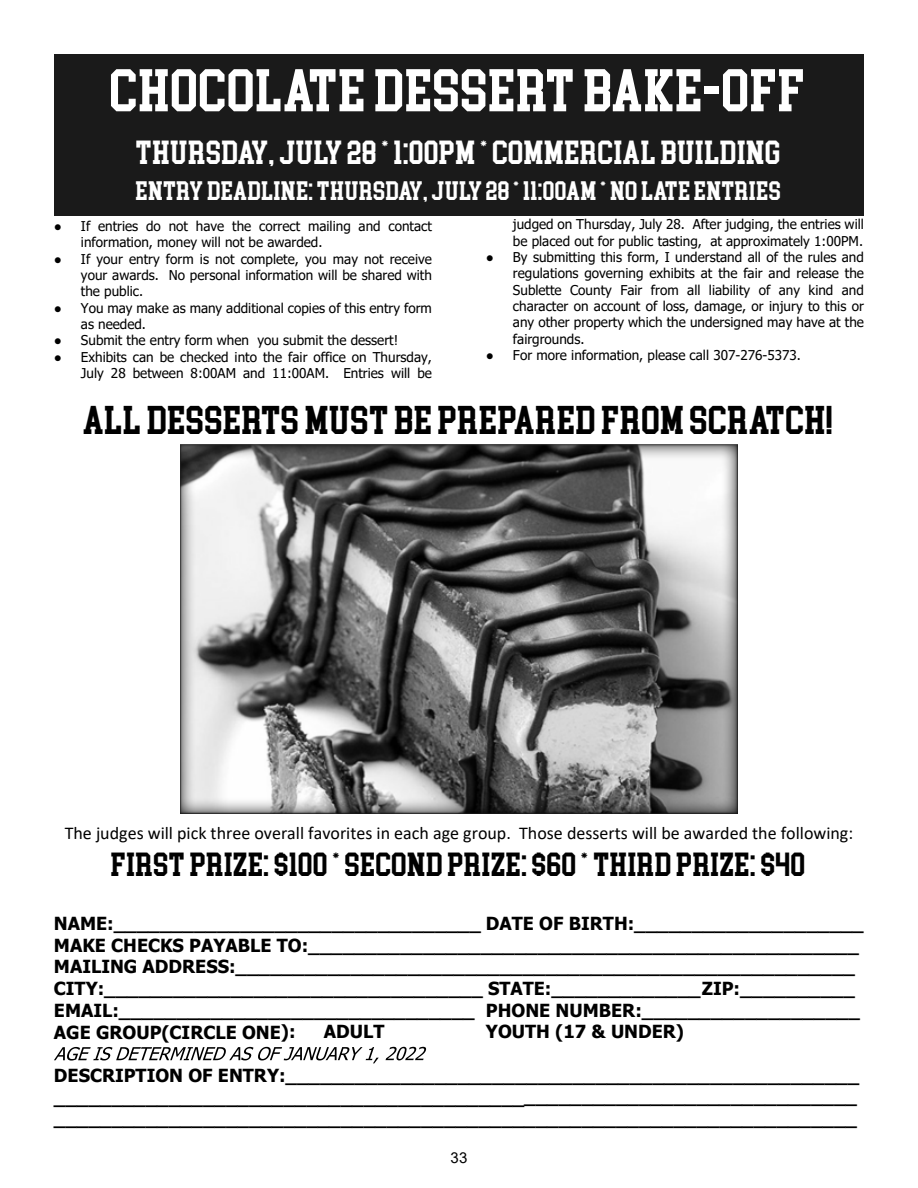
<style>
.page{position:relative;width:918px;height:1188px;background:#fff}
.page>*{position:absolute;margin:0;border:0;box-sizing:border-box;transform-origin:0 0}
.t1{font:54px "College Block";color:#fff}
.t2{font:36px "College Block";color:#000}
.t3{font:30px "College Block";color:#000}
.t4{font:30px "College Block";color:#fff}
.t5{font:24px "College Block";color:#fff}
.t6{font:700 18px/21.8px "Tahoma";color:#000}
.t7{font:18px "Calibri";color:#000}
.t8{font:15px "Arial";color:#000}
.t9{font:13.5px/16.4px "Tahoma";color:#000}
.s1{font-family:"Times New Roman"}
.s2{font-family:"Times New Roman";font-weight:700}
</style>
<div class="page">
<img style="left:180px;top:445px;width:558px;height:368px">
<svg style="left:54px;top:1047px;width:325px;height:16px"></svg>
<svg style="left:386px;top:1047px;width:40px;height:13px"></svg>
<div style="left:54px;top:54px;width:810px;height:162px;background:#1a1a1a"></div>
<h1 class="t1" style="left:111px;top:61px;width:697px">CHOCOLATE DESSERT BAKE-OFF</h1>
<h3 class="t4" style="left:137px;top:136px;width:646px">THURSDAY, JULY 28 * 1:00PM * COMMERCIAL BUILDING</h3>
<h3 class="t5" style="left:136px;top:178px;width:647px">ENTRY DEADLINE: THURSDAY, JULY 28 * 11:00AM * NO LATE ENTRIES</h3>
<p class="t9" style="left:81px;top:219px;width:352px;text-indent:-27px"><span class="s1">●</span> If entries do not have the correct mailing and contact information, money will not be awarded.</p>
<p class="t9" style="left:81px;top:252px;width:353px;text-align:justify;text-indent:-27px"><span class="s1">●</span> If your entry form is not complete, you may not receive your awards. No personal information will be shared with the public.</p>
<p class="t9" style="left:81px;top:301px;width:352px;text-indent:-27px"><span class="s1">●</span> You may make as many additional copies of this entry form as needed.</p>
<p class="t9" style="left:54px;top:333px;width:346px"><span class="s1">●</span> Submit the entry form when you submit the dessert!</p>
<p class="t9" style="left:54px;top:350px;width:380px;text-align:right"><span class="s2">●</span> Exhibits can be checked into the fair office on Thursday,<br>July 28 between 8:00AM and 11:00AM. Entries will be</p>
<p class="t9" style="left:513px;top:218px;width:352px">judged on Thursday, July 28. After judging, the entries will be placed out for public tasting, at approximately 1:00PM.</p>
<p class="t9" style="left:513px;top:250px;width:353px;text-align:justify;text-indent:-27px"><span class="s1">●</span> By submitting this form, I understand all of the rules and regulations governing exhibits at the fair and release the Sublette County Fair from all liability of any kind and character on account of loss, damage, or injury to this or any other property which the undersigned may have at the fairgrounds.</p>
<p class="t9" style="left:486px;top:348px;width:317px"><span class="s1">●</span> For more information, please call 307-276-5373.</p>
<h2 class="t2" style="left:84px;top:401px;width:752px">ALL DESSERTS MUST BE PREPARED FROM SCRATCH!</h2>
<h3 class="t7" style="left:65px;top:825px;width:790px">The judges will pick three overall favorites in each age group. Those desserts will be awarded the following:</h3>
<h3 class="t3" style="left:112px;top:848px;width:696px">FIRST PRIZE: $100 * SECOND PRIZE: $60 * THIRD PRIZE: $40</h3>
<p class="t6" style="left:54px;top:914px;width:811px">NAME:________________________________ DATE OF BIRTH:____________________ MAKE CHECKS PAYABLE TO:________________________________________________ MAILING ADDRESS:______________________________________________________ CITY:_________________________________ STATE:_____________ ZIP:__________ EMAIL:_______________________________ PHONE NUMBER:___________________ AGE GROUP(CIRCLE ONE):</p>
<h3 class="t6" style="left:324px;top:1023px;width:62px">ADULT</h3>
<h3 class="t6" style="left:486px;top:1022px;width:200px">YOUTH (17 &amp; UNDER)</h3>
<p class="t6" style="left:54px;top:1066px;width:807px">DESCRIPTION OF ENTRY:__________________________________________________ ______________________________________________________________________ ______________________________________________________________________</p>
<p class="t8" style="left:451px;top:1152px;width:18px">33</p>
</div>
